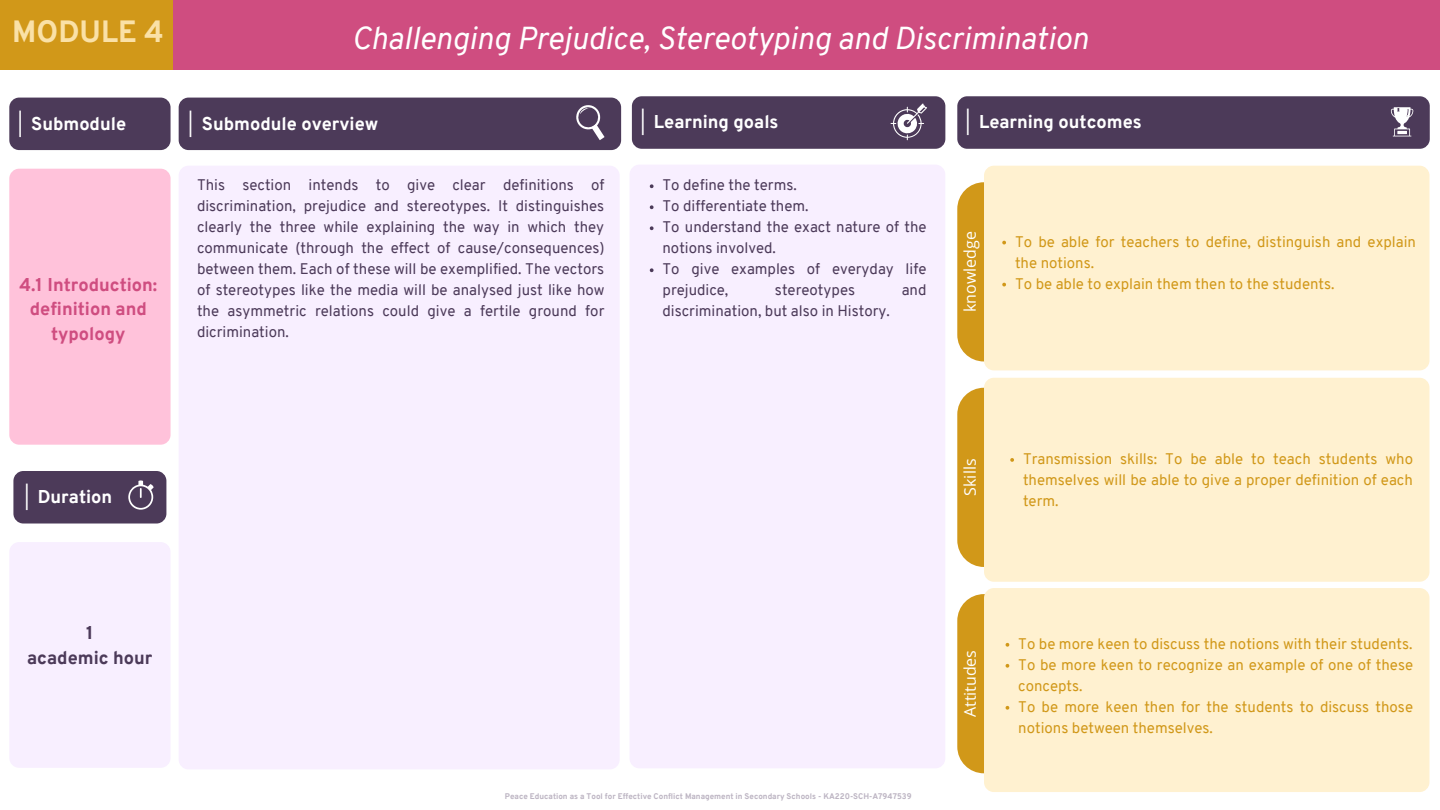
<style>
.page{position:relative;width:1440px;height:810px;background:#fff}
.page>*{position:absolute;margin:0;border:0;box-sizing:border-box;transform-origin:0 0}
.t1{font:italic 31px "Overpass";color:#fff}
.t2{font:800 30px "Overpass";color:#fae1a7}
.t3{font:800 18.1px "Overpass";color:#fff}
.t4{font:800 18.1px/24.8px "Overpass";color:#cf4d80;text-align:center}
.t5{font:800 18.1px/24.8px "Overpass";color:#4c3a59;text-align:center}
.t6{font:16px "Open Sans";color:#fff}
.t7{font:15px/21px "Overpass";color:#4c3a59;text-align:justify}
.t8{font:15px/21px "Overpass";color:#d19819}
.t9{font:800 8px "Overpass";color:#bdb5c3}
.s1{font-weight:400}
</style>
<div class="page">
<div style="left:9px;top:98px;width:162px;height:52px;background:#4c3a59"></div>
<div style="left:9px;top:169px;width:162px;height:276px;background:#ffc2da"></div>
<div style="left:179px;top:166px;width:441px;height:603px;background:#f8efff"></div>
<div style="left:630px;top:165px;width:315px;height:603px;background:#f8efff"></div>
<div style="left:9px;top:542px;width:161px;height:226px;background:#f8efff"></div>
<div style="left:957px;top:182px;width:54px;height:179px;background:#d19819;border-radius:27px"></div>
<div style="left:984px;top:166px;width:445px;height:204px;background:#fff1d0"></div>
<svg style="left:632px;top:96px;width:313px;height:53px;background:#52415f"></svg>
<div style="left:957px;top:96px;width:473px;height:53px;background:#4c3a59"></div>
<svg style="left:13px;top:471px;width:153px;height:53px;background:#534260"></svg>
<div style="left:179px;top:98px;width:442px;height:52px;background:#4c3a59"></div>
<div style="left:0;top:0;width:1440px;height:70px;background:#cf4d80"></div>
<div style="left:0;top:0;width:173px;height:70px;background:#d19819"></div>
<div style="left:957px;top:388px;width:54px;height:179px;background:#d19819;border-radius:27px"></div>
<div style="left:984px;top:378px;width:445px;height:204px;background:#fff1d0"></div>
<div style="left:957px;top:594px;width:54px;height:179px;background:#d19819;border-radius:27px"></div>
<div style="left:984px;top:588px;width:445px;height:204px;background:#fff1d0"></div>
<svg style="left:650px;top:184px;width:4px;height:4px"></svg>
<svg style="left:650px;top:205px;width:4px;height:4px"></svg>
<svg style="left:650px;top:226px;width:4px;height:4px"></svg>
<svg style="left:650px;top:268px;width:4px;height:4px"></svg>
<svg style="left:1002px;top:241px;width:4px;height:3px"></svg>
<svg style="left:1002px;top:283px;width:4px;height:3px"></svg>
<svg style="left:1010px;top:458px;width:4px;height:4px"></svg>
<svg style="left:1006px;top:643px;width:3px;height:4px"></svg>
<svg style="left:1006px;top:664px;width:3px;height:4px"></svg>
<svg style="left:1006px;top:706px;width:3px;height:4px"></svg>
<h2 class="t2" style="left:12px;top:20px;width:153px">MODULE 4</h2>
<h1 class="t1" style="left:352px;top:26px;width:738px">Challenging Prejudice, Stereotyping and Discrimination</h1>
<p class="t3" style="left:18px;top:116px;width:110px"><span class="s1">|</span> Submodule</p>
<p class="t3" style="left:188px;top:116px;width:192px"><span class="s1">|</span> Submodule overview</p>
<p class="t4" style="left:19px;top:274px;width:139px">4.1 Introduction: definition and typology</p>
<p class="t7" style="left:197px;top:176px;width:409px">This section intends to give clear definitions of discrimination, prejudice and stereotypes. It distinguishes clearly the three while explaining the way in which they communicate (through the effect of cause/consequences) between them. Each of these will be exemplified. The vectors of stereotypes like the media will be analysed just like how the asymmetric relations could give a fertile ground for dicrimination.</p>
<p class="t3" style="left:641px;top:115px;width:139px"><span class="s1">|</span> Learning goals</p>
<p class="t3" style="left:965px;top:114px;width:178px"><span class="s1">|</span> Learning outcomes</p>
<p class="t7" style="left:663px;top:176px;width:266px;text-align:left">To define the terms.<br>To differentiate them.<br>To understand the exact nature of the notions involved.<br>To give examples of everyday life prejudice,</p>
<p class="t7" style="left:775px;top:281px;width:82px">stereotypes</p>
<p class="t7" style="left:902px;top:281px;width:26px">and</p>
<p class="t7" style="left:663px;top:302px;width:229px">discrimination, but also in History.</p>
<p class="t6" style="left:959px;top:312px;width:82px;rotate:-90deg">knowledge</p>
<p class="t8" style="left:1015px;top:232px;width:402px">To be able for teachers to define, distinguish and explain the notions.<br>To be able to explain them then to the students.</p>
<p class="t3" style="left:24px;top:490px;width:89px"><span class="s1">|</span> Duration</p>
<p class="t6" style="left:959px;top:496px;width:38px;rotate:-90deg">Skills</p>
<p class="t8" style="left:1023px;top:450px;width:392px;text-align:justify">Transmission skills: To be able to teach students who themselves will be able to give a proper definition of each term.</p>
<p class="t5" style="left:27px;top:622px;width:127px">1<br>academic hour</p>
<p class="t6" style="left:959px;top:717px;width:69px;rotate:-90deg">Attitudes</p>
<p class="t8" style="left:1018px;top:635px;width:396px">To be more keen to discuss the notions with their students.<br>To be more keen to recognize an example of one of these concepts.<br>To be more keen then for the students to discuss those notions between themselves.</p>
<p class="t9" style="left:505px;top:793px;width:408px">Peace Education as a Tool for Effective Conflict Management in Secondary Schools - KA220-SCH-A7947539</p>
</div>
